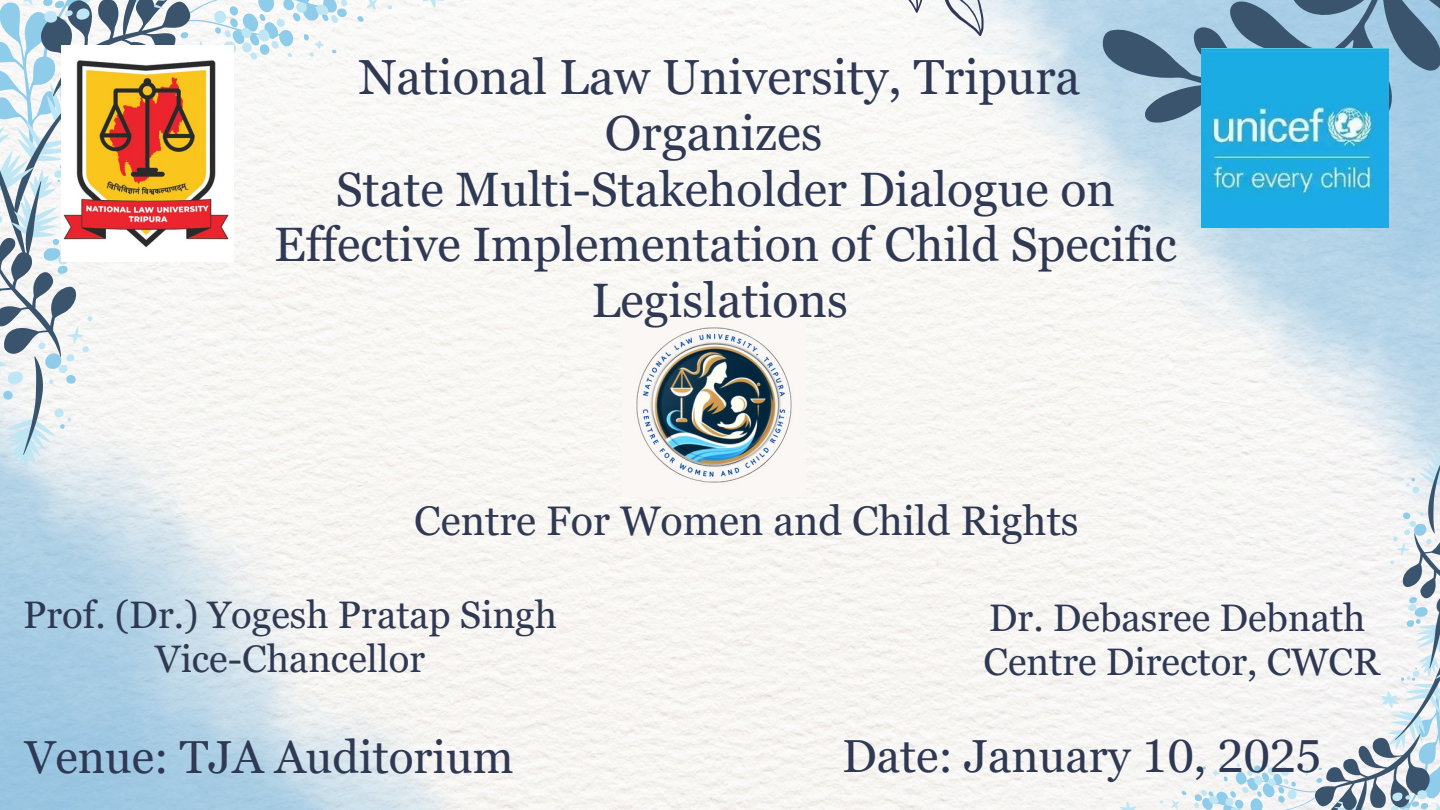
<style>
.page{position:relative;width:1440px;height:810px;background:#fff}
.page>*{position:absolute;margin:0;border:0;box-sizing:border-box;transform-origin:0 0}
.t1{font:49.3px/56.2px "Georgia Pro";color:#2f3954;text-align:center}
.t2{font:48.3px/55.5px "Georgia Pro";color:#2f3954;text-align:center}
.t3{font:46.3px "Georgia Pro";color:#2f3954}
.t4{font:41.3px "Georgia Pro";color:#2f3954}
.t5{font:38.3px "Georgia Pro";color:#2f3954}
</style>
<div class="page">
<svg style="left:0;top:422px;width:235px;height:48px"></svg>
<svg style="left:0;top:0;width:444px;height:422px;fill:#f7f6f5"></svg>
<svg style="left:1273px;top:446px;width:167px;height:37px"></svg>
<svg style="left:1120px;top:483px;width:320px;height:327px;fill:#f5f5f4"></svg>
<svg style="left:1102px;top:0;width:338px;height:163px;background:#8cacc2"></svg>
<svg style="left:872px;top:0;width:133px;height:52px"></svg>
<img style="left:62px;top:45px;width:172px;height:216px">
<img style="left:1201px;top:49px;width:188px;height:179px">
<img style="left:622px;top:313px;width:183px;height:183px">
<p class="t1" style="left:359px;top:49px;width:723px">National Law University, Tripura<br>Organizes</p>
<p class="t2" style="left:274px;top:161px;width:904px">State Multi-Stakeholder Dialogue on<br>Effective Implementation of Child Specific<br>Legislations</p>
<p class="t4" style="left:414px;top:497px;width:666px">Centre For Women and Child Rights</p>
<p class="t5" style="left:23px;top:593px;width:535px">Prof. (Dr.) Yogesh Pratap Singh</p>
<p class="t5" style="left:155px;top:637px;width:272px">Vice-Chancellor</p>
<h1 class="t5" style="left:989px;top:596px;width:378px">Dr. Debasree Debnath</h1>
<p class="t5" style="left:984px;top:640px;width:398px">Centre Director, CWCR</p>
<p class="t3" style="left:25px;top:730px;width:490px">Venue: TJA Auditorium</p>
<p class="t3" style="left:842px;top:730px;width:481px">Date: January 10, 2025</p>
</div>
